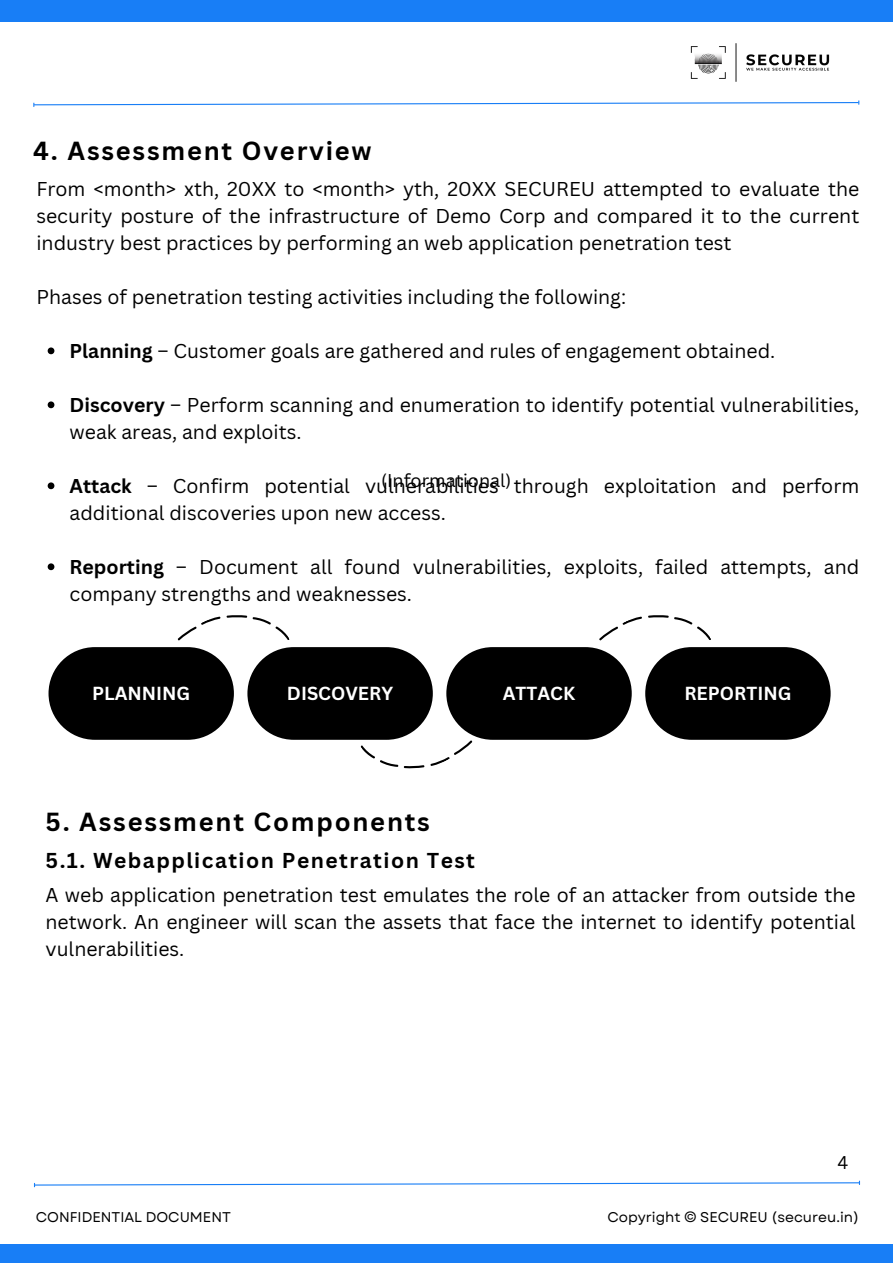
<style>
.page{position:relative;width:893px;height:1264px;background:#fff}
.page>*{position:absolute;margin:0;border:0;box-sizing:border-box;transform-origin:0 0}
.t1{font:700 25.5px "Canva Sans";letter-spacing:.07em;color:#000}
.t2{font:700 21px "Canva Sans";letter-spacing:.07em;color:#000}
.t3{font:19.5px/27px "Canva Sans";color:#000}
.t4{font:700 18.45px "Canva Sans";color:#fff}
.t5{font:18px "Canva Sans";color:#000}
.t6{font:14.1px "Garet";color:#000}
.s1{font-weight:700}
</style>
<div class="page">
<div style="left:0;top:0;width:892px;height:22px;background:#187ef6"></div>
<div style="left:0;top:1243px;width:892px;height:19px;background:#187ef6"></div>
<img style="left:690px;top:43px;width:140px;height:39px">
<svg style="left:33px;top:101px;width:826px;height:5px"></svg>
<svg style="left:34px;top:1181px;width:826px;height:5px"></svg>
<svg style="left:48px;top:347px;width:6px;height:7px"></svg>
<svg style="left:48px;top:401px;width:6px;height:7px"></svg>
<svg style="left:48px;top:482px;width:6px;height:7px"></svg>
<svg style="left:48px;top:563px;width:6px;height:7px"></svg>
<div style="left:48px;top:647px;width:186px;height:92px;background:#000;border-radius:46px"></div>
<div style="left:247px;top:647px;width:186px;height:92px;background:#000;border-radius:46px"></div>
<div style="left:446px;top:647px;width:185px;height:92px;background:#000;border-radius:46px"></div>
<div style="left:645px;top:647px;width:185px;height:92px;background:#000;border-radius:46px"></div>
<svg style="left:177px;top:615px;width:113px;height:26px"></svg>
<svg style="left:360px;top:739px;width:113px;height:30px"></svg>
<svg style="left:599px;top:615px;width:112px;height:26px"></svg>
<p class="t1" style="left:33px;top:133px;width:340px">4. Assessment Overview</p>
<p class="t3" style="left:36px;top:175px;width:824px;text-align:justify">From &lt;month&gt; xth, 20XX to &lt;month&gt; yth, 20XX SECUREU attempted to evaluate the security posture of the infrastructure of Demo Corp and compared it to the current industry best practices by performing an web application penetration test</p>
<p class="t3" style="left:36px;top:282px;width:591px">Phases of penetration testing activities including the following:</p>
<p class="t3" style="left:70px;top:336px;width:707px"><span class="s1">Planning</span> – Customer goals are gathered and rules of engagement obtained.</p>
<p class="t3" style="left:70px;top:390px;width:791px"><span class="s1">Discovery</span> – Perform scanning and enumeration to identify potential vulnerabilities, weak areas, and exploits.</p>
<p class="t3" style="left:70px;top:471px;width:791px"><span class="s1">Attack</span> – Confirm potential vulnerabilities through exploitation and perform additional discoveries upon new access.</p>
<p class="t3" style="left:70px;top:552px;width:791px"><span class="s1">Reporting</span> – Document all found vulnerabilities, exploits, failed attempts, and company strengths and weaknesses.</p>
<p class="t5" style="left:381px;top:467px;width:131px">(Informational)</p>
<p class="t4" style="left:92px;top:680px;width:100px">PLANNING</p>
<p class="t4" style="left:287px;top:680px;width:108px">DISCOVERY</p>
<p class="t4" style="left:503px;top:680px;width:74px">ATTACK</p>
<p class="t4" style="left:684px;top:680px;width:109px">REPORTING</p>
<p class="t1" style="left:46px;top:804px;width:386px">5. Assessment Components</p>
<p class="t2" style="left:46px;top:845px;width:431px">5.1. Webapplication Penetration Test</p>
<p class="t3" style="left:46px;top:881px;width:811px;text-align:justify">A web application penetration test emulates the role of an attacker from outside the network. An engineer will scan the assets that face the internet to identify potential vulnerabilities.</p>
<p class="t5" style="left:837px;top:1149px;width:12px">4</p>
<p class="t6" style="left:36px;top:1207px;width:197px">CONFIDENTIAL DOCUMENT</p>
<p class="t6" style="left:607px;top:1207px;width:253px">Copyright © SECUREU (secureu.in)</p>
</div>
